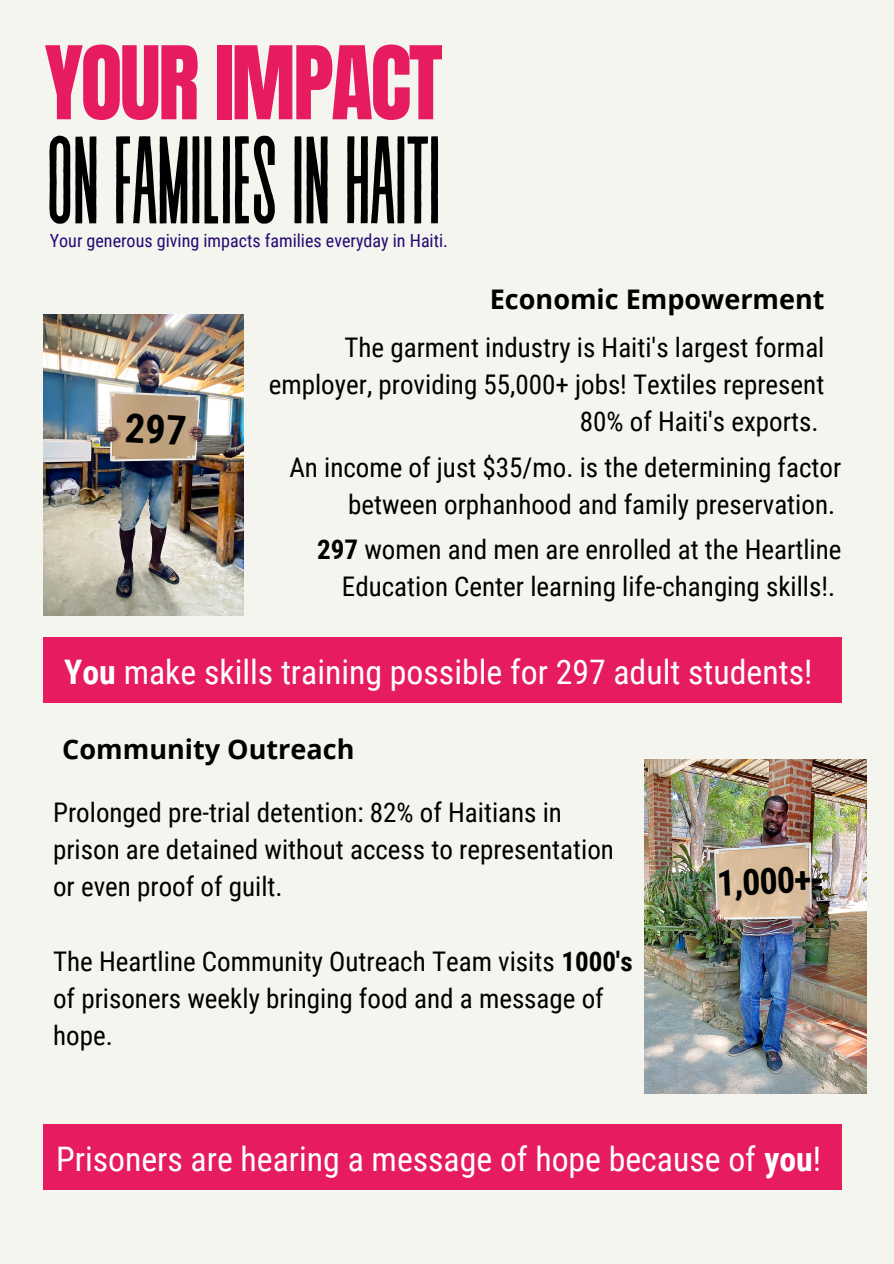
<style>
.page{position:relative;width:894px;height:1264px;background:#fff}
.page>*{position:absolute;margin:0;border:0;box-sizing:border-box;transform-origin:0 0}
.t1{font:124.05px "Revive 80 Tall";letter-spacing:-.03em;color:#000}
.t2{font:86.25px "Anton";letter-spacing:-.03em;color:#e61b60}
.t3{font:700 36px "Roboto Condensed";color:#000}
.t4{font:33.75px "Roboto Condensed";color:#fff}
.t5{font:27px/37.2px "Roboto Condensed";color:#000;text-align:right}
.t6{font:700 27px "Open Sans";color:#000}
.t7{font:18px "Roboto Condensed";color:#230871}
.s1{font-weight:700}
</style>
<div class="page">
<div style="left:0;top:0;width:893px;height:1263px;background:#f5f5ef"></div>
<img style="left:43px;top:315px;width:200px;height:300px">
<img style="left:644px;top:759px;width:222px;height:334px">
<div style="left:43px;top:637px;width:798px;height:65px;background:#e61b60"></div>
<div style="left:43px;top:1124px;width:798px;height:65px;background:#e61b60"></div>
<svg style="left:125px;top:412px;width:60px;height:33px;background:#bfa27f"></svg>
<p class="t2" style="left:45px;top:21px;width:399px">YOUR IMPACT</p>
<p class="t1" style="left:45px;top:117px;width:398px">ONFAMILIESINHAITI</p>
<p class="t7" style="left:50px;top:230px;width:399px">Your generous giving impacts families everyday in Haiti.</p>
<p class="t6" style="left:489px;top:281px;width:336px">Economic Empowerment</p>
<p class="t5" style="left:269px;top:329px;width:557px">The garment industry is Haiti's largest formal employer, providing 55,000+ jobs! Textiles represent<br>80% of Haiti's exports.</p>
<p class="t5" style="left:289px;top:449px;width:553px">An income of just $35/mo. is the determining factor between orphanhood and family preservation.</p>
<p class="t5" style="left:317px;top:531px;width:525px"><span class="s1">297</span> women and men are enrolled at the Heartline<br>Education Center learning life-changing skills!.</p>
<p class="t4" style="left:64px;top:653px;width:749px"><span class="s1">You</span> make skills training possible for 297 adult students!</p>
<p class="t6" style="left:62px;top:730px;width:293px">Community Outreach</p>
<p class="t5" style="left:53px;top:794px;width:562px;text-align:left">Prolonged pre-trial detention: 82% of Haitians in prison are detained without access to representation or even proof of guilt.</p>
<p class="t5" style="left:53px;top:942px;width:581px;text-align:left">The Heartline Community Outreach Team visits <span class="s1">1000's </span>of prisoners weekly bringing food and a message of hope.</p>
<p class="t3" style="left:716px;top:862px;width:96px;rotate:-2deg">1,000+</p>
<p class="t4" style="left:56px;top:1139px;width:766px">Prisoners are hearing a message of hope because of <span class="s1">you</span>!</p>
</div>
